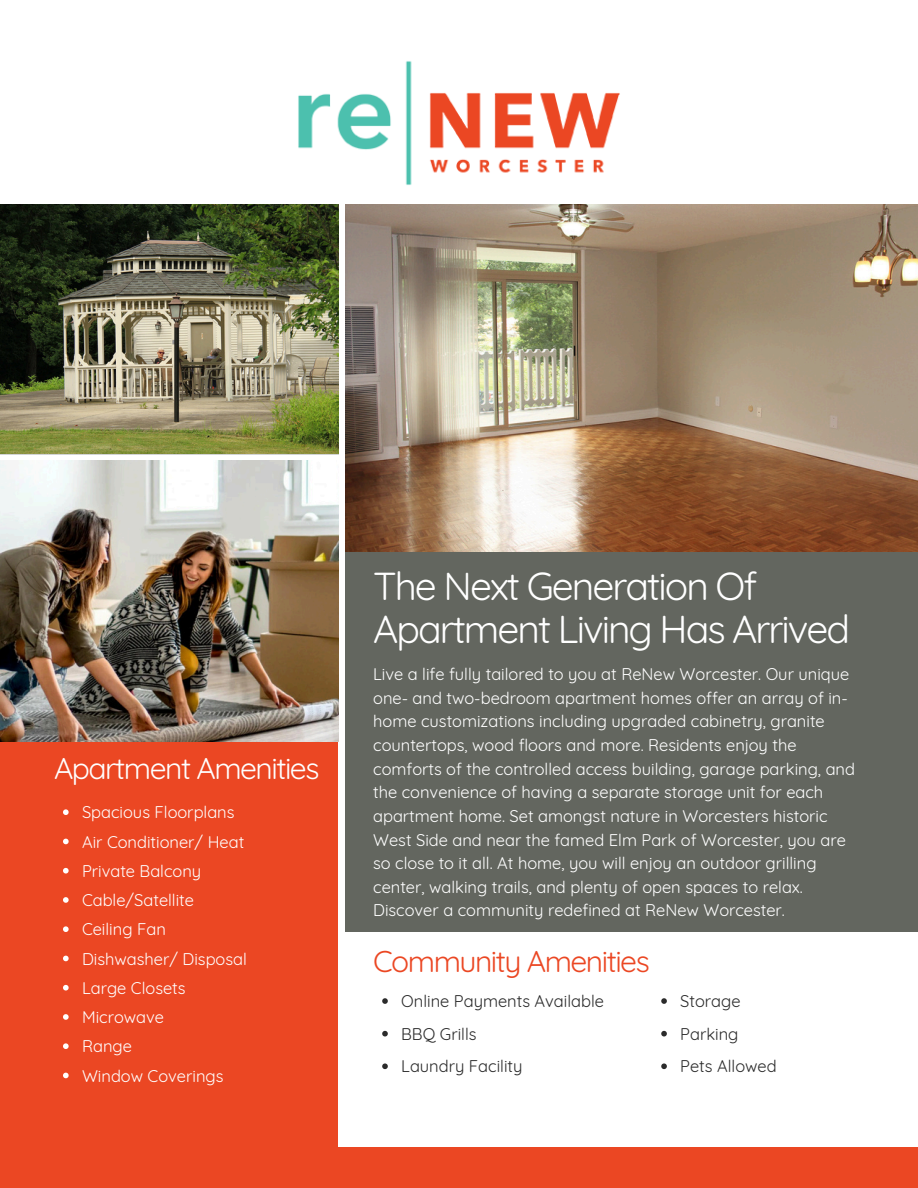
<style>
.page{position:relative;width:918px;height:1188px;background:#fff}
.page>*{position:absolute;margin:0;border:0;box-sizing:border-box;transform-origin:0 0}
.t1{font:39px/42.8px "Quicksand";letter-spacing:-.05em;color:#fff}
.t2{font:30px "Quicksand";letter-spacing:-.05em;color:#fff}
.t3{font:30px "Quicksand";letter-spacing:-.05em;color:#eb4723}
.t4{font:16.5px/23.7px "Quicksand";color:#fff}
.t5{font:16.5px "Quicksand";color:#2b2b2b}
</style>
<div class="page">
<div style="left:0;top:461px;width:338px;height:727px;background:#eb4723"></div>
<div style="left:345px;top:204px;width:573px;height:727px;background:#63665f"></div>
<img style="left:345px;top:204px;width:573px;height:347px">
<img style="left:0;top:461px;width:339px;height:280px">
<div style="left:0;top:1148px;width:918px;height:40px;background:#eb4723"></div>
<img style="left:0;top:204px;width:339px;height:250px">
<img style="left:298px;top:61px;width:322px;height:124px">
<svg style="left:63px;top:809px;width:6px;height:6px"></svg>
<svg style="left:63px;top:839px;width:6px;height:5px"></svg>
<svg style="left:63px;top:868px;width:6px;height:6px"></svg>
<svg style="left:63px;top:897px;width:6px;height:6px"></svg>
<svg style="left:63px;top:926px;width:6px;height:6px"></svg>
<svg style="left:63px;top:956px;width:6px;height:5px"></svg>
<svg style="left:63px;top:985px;width:6px;height:6px"></svg>
<svg style="left:63px;top:1014px;width:6px;height:6px"></svg>
<svg style="left:63px;top:1043px;width:6px;height:6px"></svg>
<svg style="left:63px;top:1073px;width:6px;height:5px"></svg>
<svg style="left:382px;top:998px;width:6px;height:6px"></svg>
<svg style="left:382px;top:1031px;width:6px;height:5px"></svg>
<svg style="left:382px;top:1063px;width:6px;height:6px"></svg>
<svg style="left:661px;top:998px;width:6px;height:6px"></svg>
<svg style="left:661px;top:1031px;width:6px;height:5px"></svg>
<svg style="left:661px;top:1063px;width:6px;height:6px"></svg>
<p class="t2" style="left:54px;top:749px;width:267px">Apartment Amenities</p>
<p class="t4" style="left:82px;top:800px;width:154px">Spacious Floorplans</p>
<p class="t4" style="left:82px;top:830px;width:164px">Air Conditioner/ Heat</p>
<p class="t4" style="left:82px;top:859px;width:121px">Private Balcony</p>
<p class="t4" style="left:82px;top:888px;width:114px">Cable/Satellite</p>
<p class="t4" style="left:82px;top:917px;width:85px">Ceiling Fan</p>
<p class="t4" style="left:82px;top:947px;width:166px">Dishwasher/ Disposal</p>
<p class="t4" style="left:82px;top:976px;width:105px">Large Closets</p>
<p class="t4" style="left:82px;top:1005px;width:84px">Microwave</p>
<h2 class="t4" style="left:82px;top:1034px;width:51px">Range</h2>
<h2 class="t4" style="left:82px;top:1064px;width:143px">Window Coverings</h2>
<p class="t1" style="left:373px;top:564px;width:479px">The Next Generation Of<br>Apartment Living Has Arrived</p>
<p class="t4" style="left:373px;top:662px;width:483px">Live a life fully tailored to you at ReNew Worcester. Our unique one- and two-bedroom apartment homes offer an array of in&shy;home customizations including upgraded cabinetry, granite countertops, wood floors and more. Residents enjoy the comforts of the controlled access building, garage parking, and the convenience of having a separate storage unit for each apartment home. Set amongst nature in Worcesters historic West Side and near the famed Elm Park of Worcester, you are so close to it all. At home, you will enjoy an outdoor grilling center, walking trails, and plenty of open spaces to relax.<br>Discover a community redefined at ReNew Worcester.</p>
<p class="t3" style="left:373px;top:942px;width:278px">Community Amenities</p>
<p class="t5" style="left:401px;top:991px;width:204px">Online Payments Available</p>
<p class="t5" style="left:401px;top:1023px;width:77px">BBQ Grills</p>
<p class="t5" style="left:401px;top:1056px;width:123px">Laundry Facility</p>
<p class="t5" style="left:680px;top:991px;width:62px">Storage</p>
<p class="t5" style="left:680px;top:1023px;width:60px">Parking</p>
<p class="t5" style="left:680px;top:1056px;width:98px">Pets Allowed</p>
</div>
